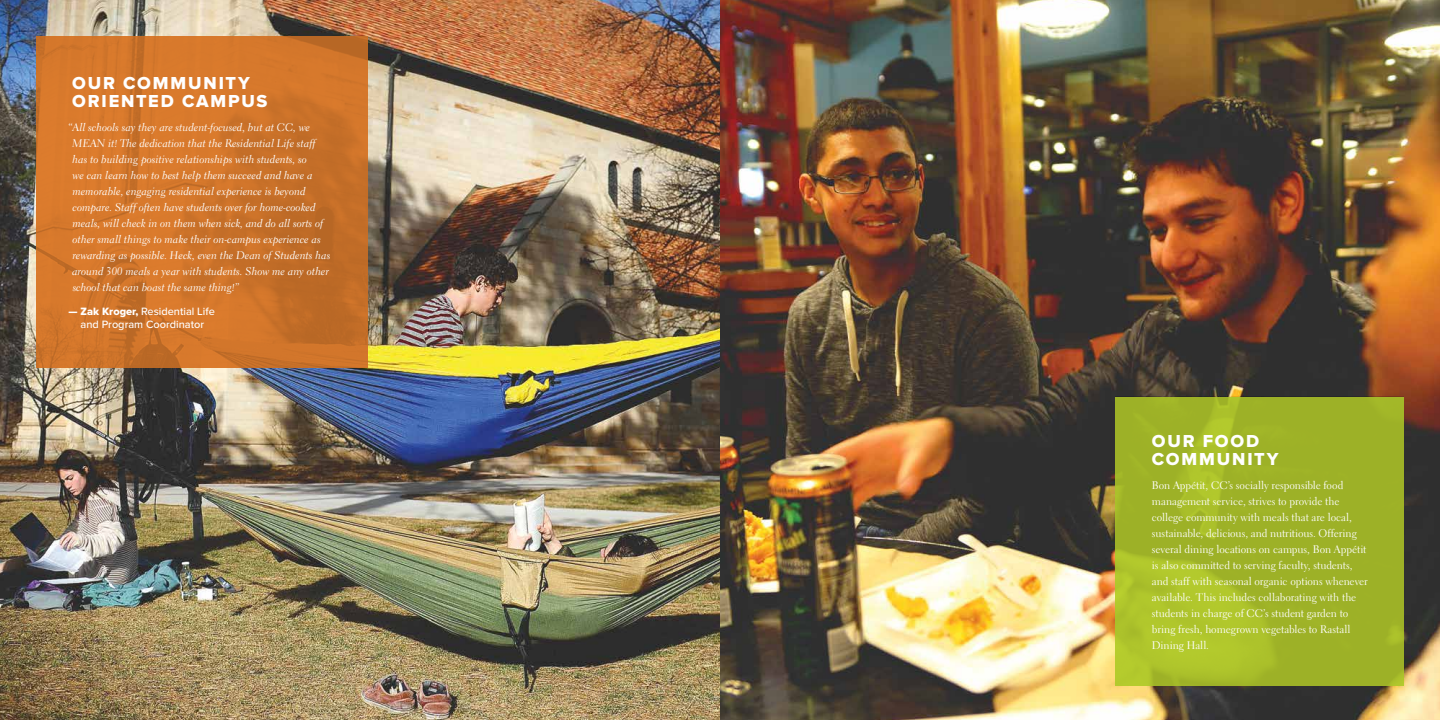
<style>
.page{position:relative;width:1440px;height:720px;background:#fff}
.page>*{position:absolute;margin:0;border:0;box-sizing:border-box;transform-origin:0 0}
.t1{font:18px/18px "Proxima Nova Extrabld";letter-spacing:.1em;color:#fff}
.t2{font:11px/16px "Electra LT Std Cursive";color:#fff}
.t3{font:11px/16px "Electra LT Std";letter-spacing:-.005em;color:#fff}
.t4{font:500 11px/13.2px "Proxima Nova";color:#fff;text-align:center}
.s1{font-family:"Proxima Nova Extrabld";font-weight:400}
</style>
<div class="page">
<img style="left:0;top:0;width:1440px;height:720px">
<img style="left:36px;top:36px;width:331px;height:331px">
<img style="left:1116px;top:397px;width:288px;height:288px">
<h1 class="t1" style="left:72px;top:75px;width:197px">OUR COMMUNITY<br>ORIENTED CAMPUS</h1>
<p class="t2" style="left:72px;top:119px;width:260px;text-indent:-4px">“All schools say they are student-focused, but at CC, we MEAN it! The dedication that the Residential Life staff has to building positive relationships with students, so<br>we can learn how to best help them succeed and have a memorable, engaging residential experience is beyond compare. Staff often have students over for home-cooked meals, will check in on them when sick, and do all sorts of other small things to make their on-campus experience as rewarding as possible. Heck, even the Dean of Students has around 300 meals a year with students. Show me any other school that can boast the same thing!”</p>
<p class="t4" style="left:69px;top:305px;width:148px"><span class="s1">— Zak Kroger,</span> Residential Life and Program Coordinator</p>
<h1 class="t1" style="left:1152px;top:433px;width:128px">OUR FOOD<br>COMMUNITY</h1>
<p class="t3" style="left:1152px;top:477px;width:217px">Bon Appétit, CC’s socially responsible food management service, strives to provide the college community with meals that are local, sustainable, delicious, and nutritious. Offering several dining locations on campus, Bon Appétit is also committed to serving faculty, students, and staff with seasonal organic options whenever available. This includes collaborating with the students in charge of CC’s student garden to bring fresh, homegrown vegetables to Rastall Dining Hall.</p>
</div>
